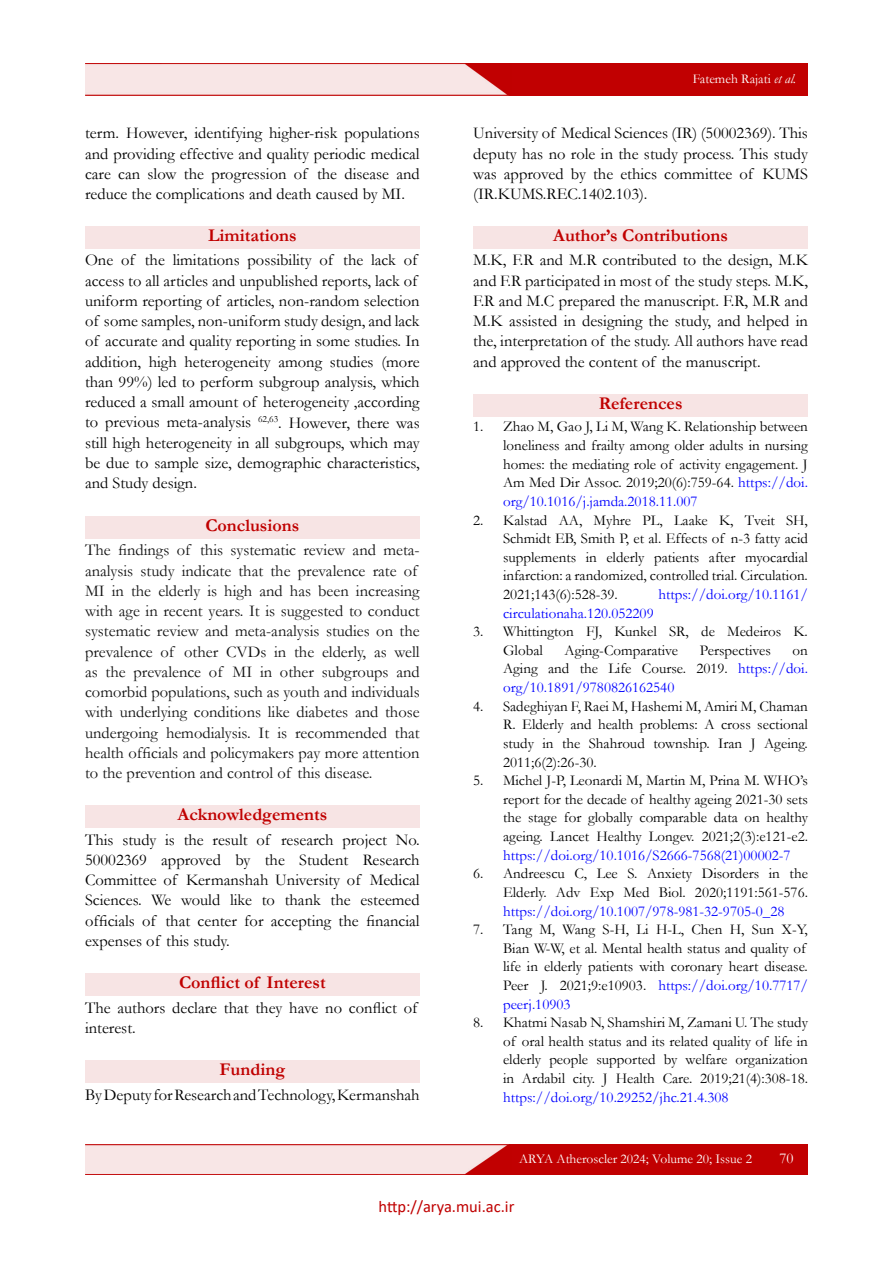
<style>
.page{position:relative;width:893px;height:1263px;background:#fff}
.page>*{position:absolute;margin:0;border:0;box-sizing:border-box;transform-origin:0 0}
.t1{font:700 18px "Garamond";color:#c00000}
.t2{font:16.5px/20.2px "Garamond";color:#000;text-align:justify}
.t3{font:16.5px/20.2px "Garamond";color:#111}
.t4{font:16.5px "Calibri";color:#c00000}
.t5{font:15px/18.6px "Garamond";color:#000;text-align:justify}
.t6{font:15px/18.6px "Garamond";color:#00f;text-align:justify}
.t7{font:15px "Garamond";color:#fff}
.t8{font:13.5px "Garamond";color:#fff}
.s1{font-style:italic}
.s2{color:#00f}
.s3{color:#000}
</style>
<div class="page">
<img style="left:85px;top:1144px;width:723px;height:30px">
<img style="left:85px;top:64px;width:723px;height:31px">
<div style="left:85px;top:226px;width:335px;height:23px;background:#f7e4e4"></div>
<div style="left:85px;top:516px;width:335px;height:23px;background:#f7e4e4"></div>
<div style="left:85px;top:805px;width:335px;height:23px;background:#f7e4e4"></div>
<div style="left:85px;top:974px;width:335px;height:22px;background:#f7e4e4"></div>
<div style="left:85px;top:1060px;width:335px;height:23px;background:#f7e4e4"></div>
<div style="left:473px;top:226px;width:335px;height:23px;background:#f7e4e4"></div>
<div style="left:473px;top:394px;width:335px;height:22px;background:#f7e4e4"></div>
<p class="t2" style="left:85px;top:123px;width:336px">term. However, identifying higher-risk populations and providing effective and quality periodic medical care can slow the progression of the disease and reduce the complications and death caused by MI.</p>
<p class="t1" style="left:208px;top:223px;width:90px">Limitations</p>
<p class="t2" style="left:85px;top:250px;width:336px;text-align:left">One of the limitations possibility of the lack of access to all articles and unpublished reports, lack of uniform reporting of articles, non-random selection of some samples, non-uniform study design, and lack of accurate and quality reporting in some studies. In addition, high heterogeneity among studies (more than 99%) led to perform subgroup analysis, which reduced a small amount of heterogeneity ,according to previous meta-analysis <sup>62,63</sup>. However, there was still high heterogeneity in all subgroups, which may be due to sample size, demographic characteristics, and Study design.</p>
<p class="t1" style="left:205px;top:513px;width:95px">Conclusions</p>
<p class="t3" style="left:85px;top:540px;width:336px">The findings of this systematic review and meta&shy;analysis study indicate that the prevalence rate of MI in the elderly is high and has been increasing with age in recent years. It is suggested to conduct systematic review and meta-analysis studies on the prevalence of other CVDs in the elderly, as well as the prevalence of MI in other subgroups and comorbid populations, such as youth and individuals with underlying conditions like diabetes and those undergoing hemodialysis. It is recommended that health officials and policymakers pay more attention to the prevention and control of this disease.</p>
<p class="t1" style="left:178px;top:802px;width:151px">Acknowledgements</p>
<p class="t2" style="left:85px;top:829px;width:336px">This study is the result of research project No.<br>50002369 approved by the Student Research Committee of Kermanshah University of Medical Sciences. We would like to thank the esteemed officials of that center for accepting the financial expenses of this study.</p>
<p class="t1" style="left:179px;top:970px;width:148px">Conflict of Interest</p>
<p class="t2" style="left:85px;top:997px;width:334px">The authors declare that they have no conflict of interest.</p>
<p class="t1" style="left:220px;top:1057px;width:67px">Funding</p>
<p class="t2" style="left:85px;top:1084px;width:336px">By Deputy for Research and Technology, Kermanshah</p>
<p class="t8" style="left:693px;top:70px;width:105px">Fatemeh Rajati <span class="s1">et al.</span></p>
<p class="t2" style="left:473px;top:123px;width:336px">University of Medical Sciences (IR) (50002369). This deputy has no role in the study process. This study was approved by the ethics committee of KUMS (IR.KUMS.REC.1402.103).</p>
<p class="t1" style="left:553px;top:223px;width:176px">Author’s Contributions</p>
<p class="t2" style="left:473px;top:250px;width:336px">M.K, F.R and M.R contributed to the design, M.K and F.R participated in most of the study steps. M.K, F.R and M.C prepared the manuscript. F.R, M.R and M.K assisted in designing the study, and helped in the, interpretation of the study. All authors have read and approved the content of the manuscript.</p>
<p class="t1" style="left:599px;top:391px;width:85px">References</p>
<p class="t5" style="left:503px;top:417px;width:306px;text-indent:-30px">1. Zhao M, Gao J, Li M, Wang K. Relationship between loneliness and frailty among older adults in nursing homes: the mediating role of activity engagement. J Am Med Dir Assoc. 2019;20(6):759-64. <span class="s2">https://doi. org/10.1016/j.jamda.2018.11.007</span></p>
<p class="t5" style="left:503px;top:510px;width:306px;text-indent:-30px">2. Kalstad AA, Myhre PL, Laake K, Tveit SH, Schmidt EB, Smith P, et al. Effects of n-3 fatty acid supplements in elderly patients after myocardial infarction: a randomized, controlled trial. Circulation.<br>2021;143(6):528-39.</p>
<p class="t6" style="left:658px;top:585px;width:151px">https://doi.org/10.1161/</p>
<p class="t6" style="left:503px;top:603px;width:152px">circulationaha.120.052209</p>
<p class="t5" style="left:503px;top:622px;width:306px;text-indent:-30px">3. Whittington FJ, Kunkel SR, de Medeiros K.<br>Global</p>
<p class="t5" style="left:565px;top:640px;width:115px">Aging-Comparative</p>
<p class="t5" style="left:700px;top:640px;width:72px">Perspectives</p>
<p class="t6" style="left:503px;top:640px;width:306px;text-indent:290px"><span class="s3">on Aging and the Life Course. 2019.</span> https://doi. org/10.1891/9780826162540</p>
<p class="t5" style="left:503px;top:696px;width:306px;text-indent:-30px">4. Sadeghiyan F, Raei M, Hashemi M, Amiri M, Chaman R. Elderly and health problems: A cross sectional study in the Shahroud township. Iran J Ageing.<br>2011;6(2):26-30.</p>
<p class="t5" style="left:503px;top:771px;width:306px;text-indent:-30px">5. Michel J-P, Leonardi M, Martin M, Prina M. WHO’s report for the decade of healthy ageing 2021-30 sets the stage for globally comparable data on healthy ageing. Lancet Healthy Longev. 2021;2(3):e121-e2.</p>
<p class="t6" style="left:503px;top:845px;width:289px">https://doi.org/10.1016/S2666-7568(21)00002-7</p>
<p class="t5" style="left:473px;top:864px;width:336px;text-align:right">6. Andreescu C, Lee S. Anxiety Disorders in the<br>Elderly. Adv Exp Med Biol. 2020;1191:561-576.</p>
<p class="t6" style="left:503px;top:901px;width:283px">https://doi.org/10.1007/978-981-32-9705-0_28</p>
<p class="t5" style="left:503px;top:920px;width:306px;text-align:left;text-indent:-30px">7. Tang M, Wang S-H, Li H-L, Chen H, Sun X-Y, Bian W-W, et al. Mental health status and quality of life in elderly patients with coronary heart disease.<br>Peer J. 2021;9:e10903. <span class="s2">https://doi.org/10.7717/ peerj.10903</span></p>
<p class="t5" style="left:503px;top:1013px;width:306px;text-indent:-30px">8. Khatmi Nasab N, Shamshiri M, Zamani U. The study of oral health status and its related quality of life in elderly people supported by welfare organization in Ardabil city. J Health Care. 2019;21(4):308-18.</p>
<p class="t6" style="left:503px;top:1087px;width:227px">https://doi.org/10.29252/jhc.21.4.308</p>
<p class="t8" style="left:519px;top:1150px;width:234px">ARYA Atheroscler 2024; Volume 20; Issue 2</p>
<p class="t7" style="left:779px;top:1148px;width:16px">70</p>
<p class="t4" style="left:379px;top:1195px;width:137px">http://arya.mui.ac.ir</p>
</div>
